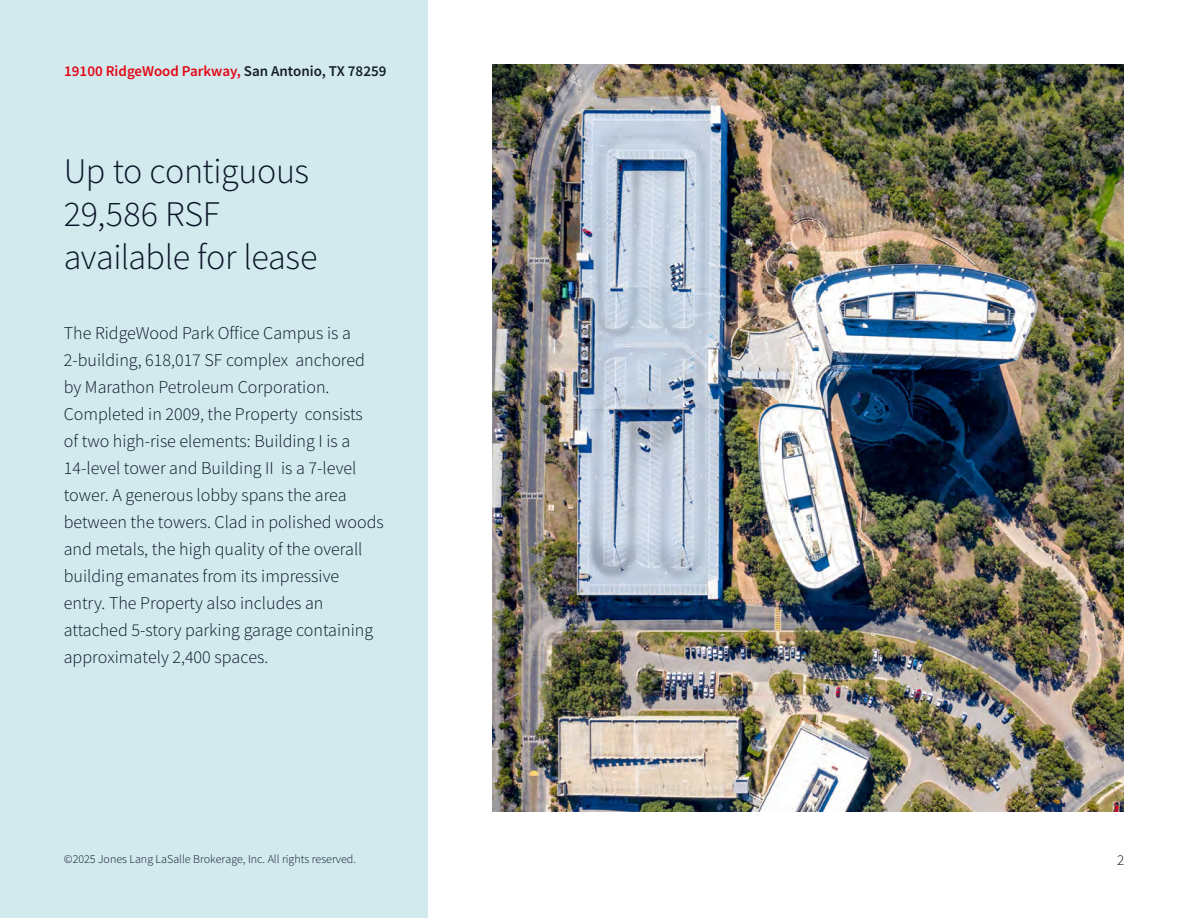
<style>
.page{position:relative;width:1188px;height:918px;background:#fff}
.page>*{position:absolute;margin:0;border:0;box-sizing:border-box;transform-origin:0 0}
.Footer_text__can_be_8_or_10pt{font:300 36px/43.2px "Source Sans Pro";letter-spacing:-.015em;color:#091526}
.Footer_text__can_be_8_or_10pt-2{font:300 18px/27px "Source Sans Pro";color:#091526}
.Footer_text__can_be_8_or_10pt-3{font:600 15px "Source Sans Pro";color:#e30613}
.Page_no{font:300 15px "Source Sans Pro";color:#091526}
.Footer_text__can_be_8_or_10pt-4{font:300 12px "Source Sans Pro";color:#091526}
.s1{color:#131e29}
</style>
<div class="page">
<img style="left:492px;top:64px;width:632px;height:748px">
<div style="left:0;top:0;width:428px;height:918px;background:#d2e9ee"></div>
<p class="Footer_text__can_be_8_or_10pt-3" style="left:64px;top:61px;width:324px">19100 RidgeWood Parkway, <span class="s1">San Antonio, TX 78259</span></p>
<p class="Footer_text__can_be_8_or_10pt" style="left:64px;top:149px;width:255px">Up to contiguous<br>29,586 RSF available for lease</p>
<p class="Footer_text__can_be_8_or_10pt-2" style="left:64px;top:319px;width:322px">The RidgeWood Park Office Campus is a 2-building, 618,017 SF complex anchored by Marathon Petroleum Corporation.<br>Completed in 2009, the Property consists<br>of two high-rise elements: Building I is a 14-level tower and Building II is a 7-level tower. A generous lobby spans the area between the towers. Clad in polished woods and metals, the high quality of the overall building emanates from its impressive entry. The Property also includes an attached 5-story parking garage containing approximately 2,400 spaces.</p>
<p class="Footer_text__can_be_8_or_10pt-4" style="left:64px;top:852px;width:294px">©2025 Jones Lang LaSalle Brokerage, Inc. All rights reserved.</p>
<p class="Page_no" style="left:1117px;top:851px;width:9px">2</p>
</div>
